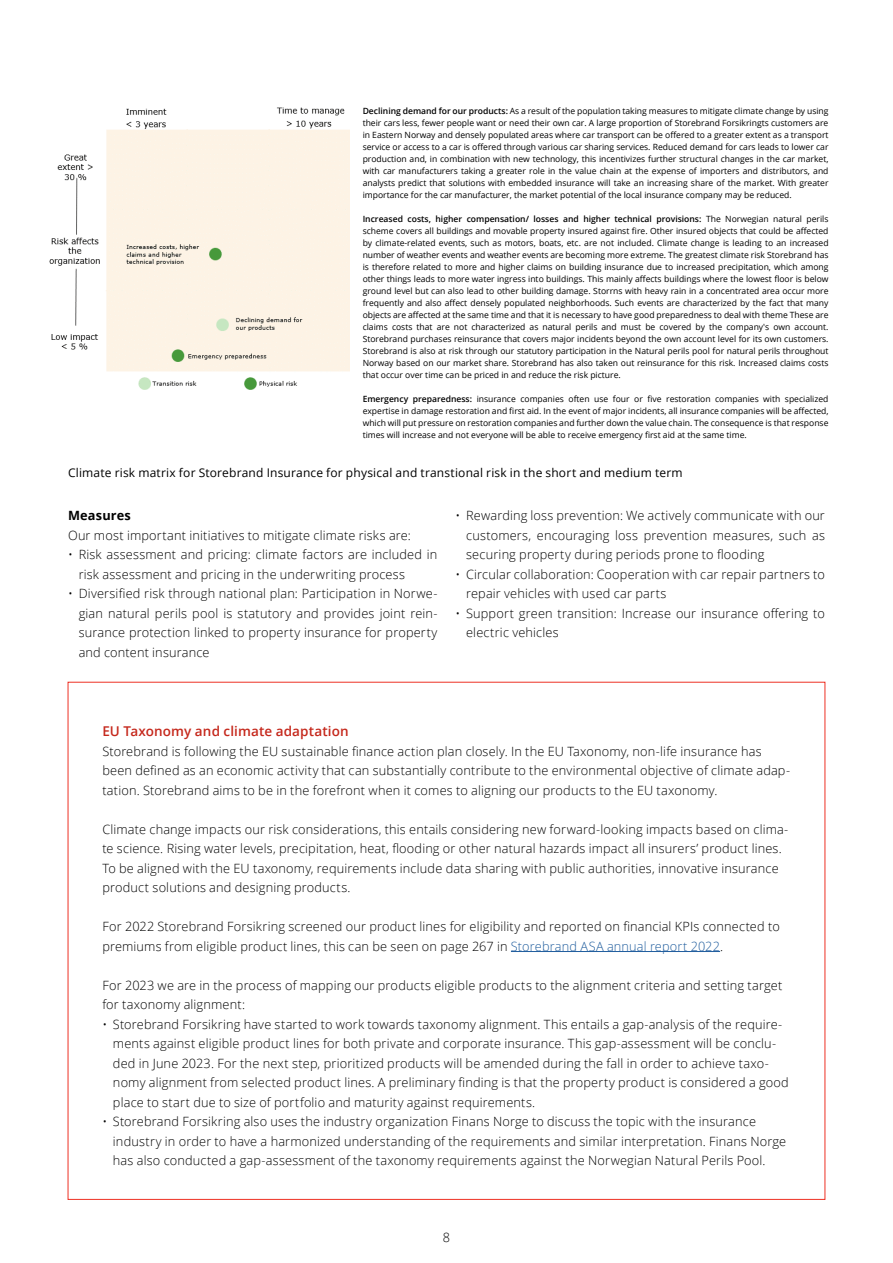
<style>
.page{position:relative;width:893px;height:1263px;background:#fff}
.page>*{position:absolute;margin:0;border:0;box-sizing:border-box;transform-origin:0 0}
.Mellomtittel_9_13{font:600 13.5px "Open Sans";letter-spacing:.01em;color:#c5281c}
.Brødtekst_8_5_13{font:300 12.75px/19.5px "Open Sans";letter-spacing:.015em;color:#000}
.Mellomtittel_2{font:700 12.75px "Open Sans";letter-spacing:.015em;color:#000}
.Graf_bildetekst_8_10{font:12px "Open Sans";letter-spacing:.015em;color:#000}
.t1{font:8.55px/12px "Open Sans";color:#000;text-align:justify}
.s1{font-weight:600}
.s2{color:#215e9e}
</style>
<div class="page">
<img style="left:49px;top:107px;width:301px;height:283px">
<hr style="left:511px;top:951px;width:209px;height:1px;background:#215e9e">
<p class="t1" style="left:363px;top:104px;width:467px"><span class="s1">Declining demand for our products:</span> As a result of the population taking measures to mitigate climate change by using their cars less, fewer people want or need their own car. A large proportion of Storebrand Forsikringts customers are in Eastern Norway and densely populated areas where car transport can be offered to a greater extent as a transport service or access to a car is offered through various car sharing services. Reduced demand for cars leads to lower car production and, in combination with new technology, this incentivizes further structural changes in the car market, with car manufacturers taking a greater role in the value chain at the expense of importers and distributors, and analysts predict that solutions with embedded insurance will take an increasing share of the market. With greater importance for the car manufacturer, the market potential of the local insurance company may be reduced.</p>
<p class="t1" style="left:363px;top:212px;width:467px"><span class="s1">Increased costs, higher compensation/ losses and higher technical provisions:</span> The Norwegian natural perils scheme covers all buildings and movable property insured against fire. Other insured objects that could be affected by climate-related events, such as motors, boats, etc. are not included. Climate change is leading to an increased number of weather events and weather events are becoming more extreme. The greatest climate risk Storebrand has is therefore related to more and higher claims on building insurance due to increased precipitation, which among other things leads to more water ingress into buildings. This mainly affects buildings where the lowest floor is below ground level but can also lead to other building damage. Storrns with heavy rain in a concentrated area occur more frequently and also affect densely populated neighborhoods. Such events are characterized by the fact that many objects are affected at the same time and that it is necessary to have good preparedness to deal with theme These are claims costs that are not characterized as natural perils and must be covered by the company's own account.<br>Storebrand purchases reinsurance that covers major incidents beyond the own account level for its own customers.<br>Storebrand is also at risk through our statutory participation in the Natural perils pool for natural perils throughout Norway based on our market share. Storebrand has also taken out reinsurance for this risk. Increased claims costs that occur over time can be priced in and reduce the risk picture.</p>
<p class="t1" style="left:363px;top:392px;width:467px"><span class="s1">Emergency preparedness:</span> insurance companies often use four or five restoration companies with specialized expertise in damage restoration and first aid. In the event of major incidents, all insurance companies will be affected, which will put pressure on restoration companies and further down the value chain. The consequence is that response times will increase and not everyone will be able to receive emergency first aid at the same time.</p>
<p class="Graf_bildetekst_8_10" style="left:68px;top:464px;width:616px">Climate risk matrix for Storebrand Insurance for physical and transtional risk in the short and medium term</p>
<p class="Mellomtittel_2" style="left:68px;top:506px;width:64px">Measures</p>
<p class="Brødtekst_8_5_13" style="left:68px;top:525px;width:344px">Our most important initiatives to mitigate climate risks are:</p>
<p class="Brødtekst_8_5_13" style="left:79px;top:544px;width:360px;text-indent:-11px">• Risk assessment and pricing: climate factors are included in risk assessment and pricing in the underwriting process</p>
<p class="Brødtekst_8_5_13" style="left:79px;top:583px;width:360px;text-align:justify;text-indent:-11px">• Diversified risk through national plan: Participation in Norwe&shy;gian natural perils pool is statutory and provides joint rein&shy;surance protection linked to property insurance for property and content insurance</p>
<p class="Brødtekst_8_5_13" style="left:466px;top:505px;width:360px;text-align:justify;text-indent:-11px">• Rewarding loss prevention: We actively communicate with our customers, encouraging loss prevention measures, such as securing property during periods prone to flooding</p>
<p class="Brødtekst_8_5_13" style="left:466px;top:564px;width:360px;text-indent:-11px">• Circular collaboration: Cooperation with car repair partners to repair vehicles with used car parts</p>
<p class="Brødtekst_8_5_13" style="left:466px;top:603px;width:360px;text-indent:-11px">• Support green transition: Increase our insurance offering to electric vehicles</p>
<p class="Mellomtittel_9_13" style="left:102px;top:722px;width:248px">EU Taxonomy and climate adaptation</p>
<p class="Brødtekst_8_5_13" style="left:102px;top:741px;width:689px">Storebrand is following the EU sustainable finance action plan closely. In the EU Taxonomy, non-life insurance has been defined as an economic activity that can substantially contribute to the environmental objective of climate adap&shy;tation. Storebrand aims to be in the forefront when it comes to aligning our products to the EU taxonomy.</p>
<p class="Brødtekst_8_5_13" style="left:102px;top:819px;width:687px">Climate change impacts our risk considerations, this entails considering new forward-looking impacts based on clima&shy;te science. Rising water levels, precipitation, heat, flooding or other natural hazards impact all insurers’ product lines.<br>To be aligned with the EU taxonomy, requirements include data sharing with public authorities, innovative insurance product solutions and designing products.</p>
<p class="Brødtekst_8_5_13" style="left:102px;top:916px;width:679px">For 2022 Storebrand Forsikring screened our product lines for eligibility and reported on financial KPIs connected to premiums from eligible product lines, this can be seen on page 267 in <span class="s2">Storebrand ASA annual report 2022</span>.</p>
<p class="Brødtekst_8_5_13" style="left:102px;top:975px;width:681px">For 2023 we are in the process of mapping our products eligible products to the alignment criteria and setting target for taxonomy alignment:</p>
<p class="Brødtekst_8_5_13" style="left:113px;top:1014px;width:677px;text-indent:-11px">• Storebrand Forsikring have started to work towards taxonomy alignment. This entails a gap-analysis of the require&shy;ments against eligible product lines for both private and corporate insurance. This gap-assessment will be conclu&shy;ded in June 2023. For the next step, prioritized products will be amended during the fall in order to achieve taxo&shy;nomy alignment from selected product lines. A preliminary finding is that the property product is considered a good place to start due to size of portfolio and maturity against requirements.</p>
<p class="Brødtekst_8_5_13" style="left:113px;top:1111px;width:675px;text-indent:-11px">• Storebrand Forsikring also uses the industry organization Finans Norge to discuss the topic with the insurance industry in order to have a harmonized understanding of the requirements and similar interpretation. Finans Norge has also conducted a gap-assessment of the taxonomy requirements against the Norwegian Natural Perils Pool.</p>
<h2 class="Brødtekst_8_5_13" style="left:443px;top:1227px;width:9px">8</h2>
</div>
